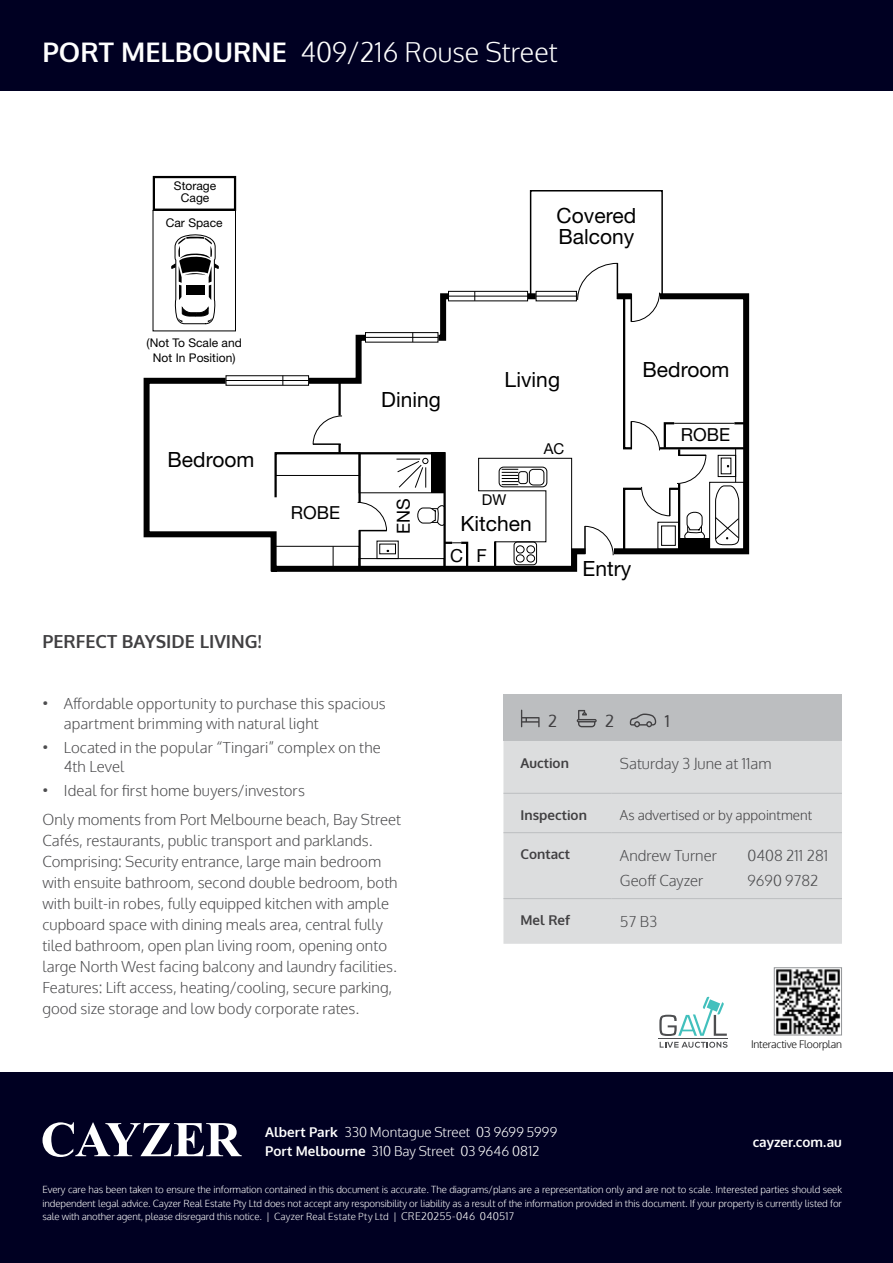
<style>
.page{position:relative;width:893px;height:1263px;background:#fff}
.page>*{position:absolute;margin:0;border:0;box-sizing:border-box;transform-origin:0 0}
.t1{font:300 27px "Oxygen";color:#fff}
.t2{font:21px/21px "Helvetica Neue";color:#000}
.t3{font:700 18px "Oxygen";color:#414042}
.t4{font:18px "Helvetica Neue";color:#000}
.t5{font:16.5px "Oxygen";color:#414042}
.t6{font:300 15px/21px "Oxygen";color:#4d4d4f}
.t7{font:15px "Helvetica Neue";color:#000}
.t8{font:300 13.5px/19.2px "Oxygen";letter-spacing:.005em;color:#fff}
.t9{font:700 13.5px "Oxygen";color:#414042}
.t10{font:300 13.5px "Oxygen";color:#414042}
.t11{font:700 13.5px "Oxygen";color:#fff}
.t12{font:12px/14.4px "Helvetica Neue";color:#000;text-align:center}
.t13{font:300 10.5px "Oxygen";letter-spacing:-.02em;color:#000}
.t14{font:300 9.75px/13.5px "Oxygen";letter-spacing:-.01em;color:#fff;text-align:justify}
.s1{font-weight:700}
.s2{font-size:10.5px}
</style>
<div class="page">
<div style="left:0;top:0;width:893px;height:90px;background:#002"></div>
<div style="left:0;top:1072px;width:893px;height:191px;background:#002"></div>
<svg style="left:43px;top:1122px;width:199px;height:35px"></svg>
<svg style="left:143px;top:290px;width:607px;height:282px"></svg>
<div style="left:530px;top:190px;width:133px;height:106px;border:2px solid #000"></div>
<div style="left:226px;top:376px;width:82px;height:9px;background:#fff"></div>
<hr style="left:226px;top:380px;width:83px;height:1px;background:#000">
<div style="left:226px;top:375px;width:83px;height:11px;border:1px solid #000"></div>
<svg style="left:273px;top:263px;width:473px;height:306px"></svg>
<svg style="left:171px;top:234px;width:48px;height:90px"></svg>
<div style="left:153px;top:210px;width:83px;height:121px;border:1px solid #000"></div>
<div style="left:153px;top:176px;width:83px;height:35px;border:2px solid #000"></div>
<img style="left:776px;top:969px;width:64px;height:64px">
<div style="left:774px;top:967px;width:68px;height:68px;border:1px solid #939598"></div>
<svg style="left:660px;top:1042px;width:67px;height:6px"></svg>
<hr style="left:658px;top:1039px;width:70px;height:1px;background:#4d4e50">
<svg style="left:659px;top:996px;width:68px;height:40px"></svg>
<div style="left:503px;top:695px;width:339px;height:46px;background:#bcbec0"></div>
<div style="left:503px;top:741px;width:339px;height:203px;background:#dcddde"></div>
<hr style="left:503px;top:793px;width:108px;height:1px;background:#bcbec0">
<hr style="left:611px;top:793px;width:231px;height:1px;background:#bcbec0">
<hr style="left:503px;top:832px;width:108px;height:1px;background:#bcbec0">
<hr style="left:611px;top:832px;width:231px;height:1px;background:#bcbec0">
<hr style="left:503px;top:898px;width:108px;height:1px;background:#bcbec0">
<hr style="left:611px;top:898px;width:231px;height:1px;background:#bcbec0">
<svg style="left:521px;top:710px;width:19px;height:17px"></svg>
<svg style="left:630px;top:713px;width:26px;height:14px"></svg>
<svg style="left:577px;top:710px;width:20px;height:17px"></svg>
<h1 class="t1" style="left:43px;top:35px;width:517px"><span class="s1">PORT MELBOURNE</span> 409/216 Rouse Street</h1>
<p class="t12" style="left:174px;top:180px;width:44px;line-height:12px">Storage<br>Cage</p>
<p class="t12" style="left:166px;top:215px;width:58px">Car Space</p>
<h2 class="t2" style="left:557px;top:205px;width:81px">Covered<br>Balcony</h2>
<p class="t12" style="left:147px;top:336px;width:97px">(Not To Scale and<br>Not In Position)</p>
<h2 class="t2" style="left:167px;top:449px;width:89px">Bedroom</h2>
<p class="t4" style="left:291px;top:502px;width:51px">ROBE</p>
<h2 class="t2" style="left:381px;top:388px;width:61px">Dining</h2>
<h2 class="t2" style="left:505px;top:369px;width:57px">Living</h2>
<p class="t7" style="left:544px;top:440px;width:22px">AC</p>
<p class="t4" style="left:393px;top:534px;width:37px;rotate:-90deg">ENS</p>
<p class="t7" style="left:482px;top:491px;width:26px">DW</p>
<h2 class="t2" style="left:460px;top:513px;width:73px">Kitchen</h2>
<p class="t4" style="left:450px;top:544px;width:38px">C F</p>
<h2 class="t2" style="left:642px;top:359px;width:89px">Bedroom</h2>
<p class="t4" style="left:681px;top:424px;width:51px">ROBE</p>
<h2 class="t2" style="left:583px;top:557px;width:50px">Entry</h2>
<p class="t3" style="left:43px;top:630px;width:221px">PERFECT BAYSIDE LIVING!</p>
<p class="t6" style="left:64px;top:695px;width:323px;line-height:19.5px;text-indent:-21px">• Affordable opportunity to purchase this spacious apartment brimming with natural light</p>
<p class="t6" style="left:64px;top:738px;width:319px;line-height:19.5px;text-indent:-21px">• Located in the popular “Tingari” complex on the<br>4th Level</p>
<p class="t6" style="left:43px;top:776px;width:360px;line-height:29.5px">• Ideal for first home buyers/investors<br>Only moments from Port Melbourne beach, Bay Street</p>
<p class="t6" style="left:43px;top:831px;width:357px">Cafés, restaurants, public transport and parklands.<br>Comprising: Security entrance, large main bedroom with ensuite bathroom, second double bedroom, both with built-in robes, fully equipped kitchen with ample cupboard space with dining meals area, central fully tiled bathroom, open plan living room, opening onto large North West facing balcony and laundry facilities.<br>Features: Lift access, heating/cooling, secure parking, good size storage and low body corporate rates.</p>
<p class="t5" style="left:548px;top:710px;width:10px">2</p>
<p class="t5" style="left:605px;top:710px;width:10px">2</p>
<p class="t5" style="left:665px;top:710px;width:7px">1</p>
<p class="t9" style="left:520px;top:754px;width:50px">Auction</p>
<p class="t6" style="left:620px;top:754px;width:153px">Saturday 3 June at 11am</p>
<p class="t9" style="left:520px;top:806px;width:68px">Inspection</p>
<p class="t10" style="left:620px;top:806px;width:194px">As advertised or by appointment</p>
<p class="t9" style="left:520px;top:846px;width:51px">Contact</p>
<p class="t6" style="left:620px;top:845px;width:99px">Andrew Turner</p>
<p class="t6" style="left:747px;top:845px;width:82px">0408 211 281</p>
<p class="t6" style="left:620px;top:870px;width:85px">Geoff Cayzer</p>
<p class="t6" style="left:747px;top:870px;width:73px">9690 9782</p>
<p class="t9" style="left:520px;top:912px;width:51px">Mel Ref</p>
<p class="t6" style="left:620px;top:911px;width:39px">57 B3</p>
<p class="t13" style="left:751px;top:1038px;width:92px">Interactive Floorplan</p>
<p class="t8" style="left:265px;top:1123px;width:293px"><span class="s1">Albert Park</span> 330 Montague Street 03 9699 5999<br><span class="s1">Port Melbourne</span> 310 Bay Street 03 9646 0812</p>
<p class="t11" style="left:753px;top:1133px;width:91px">cayzer.com.au</p>
<p class="t14" style="left:43px;top:1183px;width:801px">Every care has been taken to ensure the information contained in this document is accurate. The diagrams/plans are a representation only and are not to scale. Interested parties should seek independent legal advice. Cayzer Real Estate Pty Ltd does not accept any responsibility or liability as a result of the information provided in this document. If your property is currently listed for sale with another agent, please disregard this notice. | Cayzer Real Estate Pty Ltd | <span class="s2">CRE20255-046 040517</span></p>
</div>
